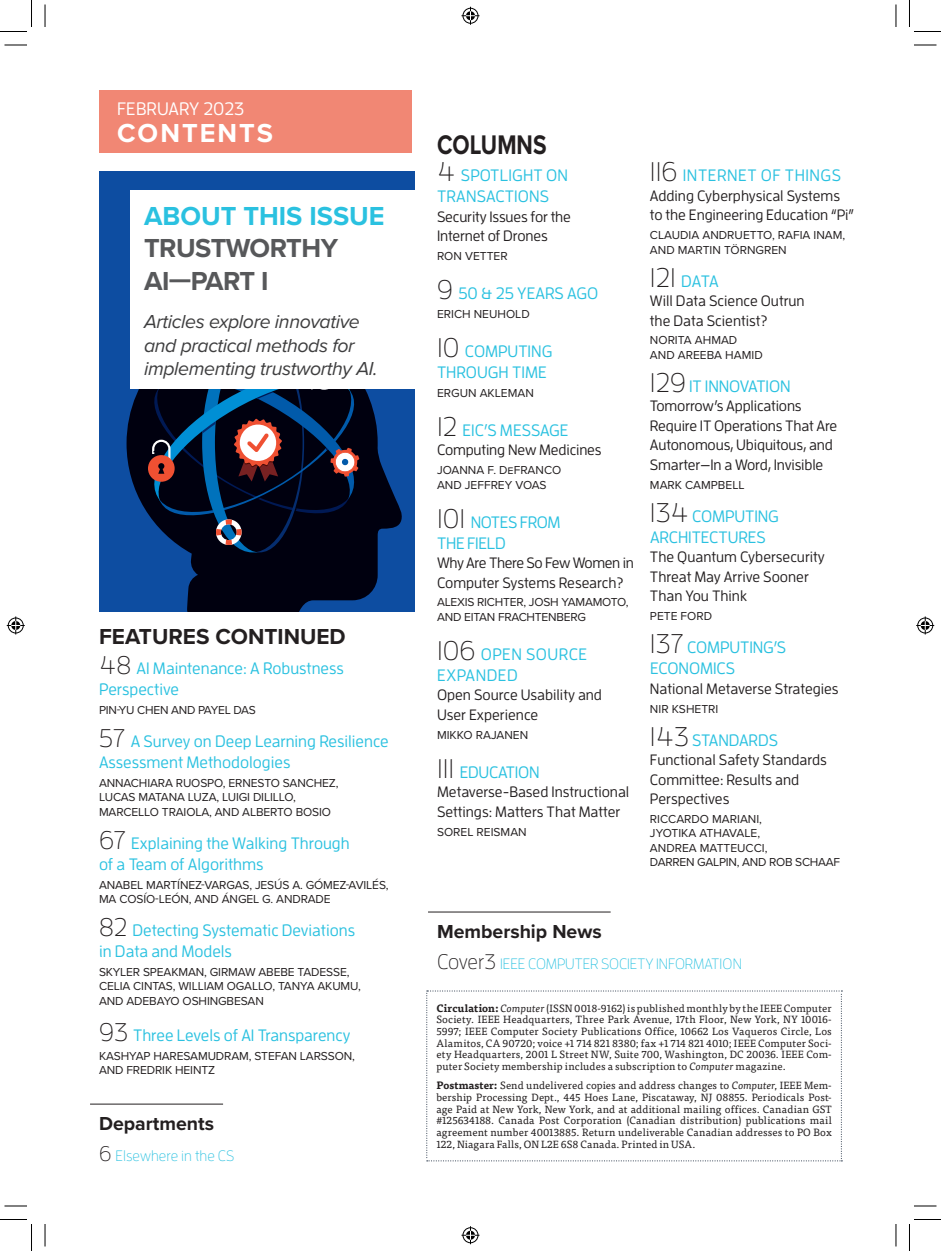
<style>
.page{position:relative;width:941px;height:1251px;background:#fff}
.page>*{position:absolute;margin:0;border:0;box-sizing:border-box;transform-origin:0 0}
.ARTICLE_TITLE{font:700 27.9px "Proxima Nova";color:#231f20;scale:.81 1}
.ABOUT_THIS_ISSUE{font:700 27px/32.4px "Proxima Nova";letter-spacing:-.02em;color:#57585a}
.t1{font:700 27px "Proxima Nova";letter-spacing:.075em;color:#fff}
.ARTICLE_TITLE-2{font:700 22.5px "Proxima Nova";color:#231f20}
.ABOUT_DESCRIPTION{font:italic 19.5px/23.4px "Proxima Nova";letter-spacing:-.02em;color:#3e3e3f}
.SECTION_TITLE_DEPT{font:700 19.5px "Proxima Nova";color:#231f20}
.t2{font:500 18px "Enzo OT";letter-spacing:.005em;color:#fff}
.COLUMN_TITLE{font:500 16.5px/21px "Enzo OT";color:#2ac1e0}
.ARTICLE_TITLE-3{font:500 16.5px/21px "Enzo OT";letter-spacing:-.005em;color:#2ac1e0}
.ARTICLE_TITLE-4{font:500 16.5px/21px "Enzo OT";letter-spacing:.03em;color:#2ac1e0}
.ARTICLE_TITLE_COLUMN{font:500 15px/19.5px "Enzo OT";color:#231f20}
.ARTICLE_TITLE_DEPT{font:300 15px "Enzo OT";letter-spacing:-.01em;color:#2ac1e0}
.ARTICLE_TITLE_COLUMN-2{font:500 15px/19.5px "Enzo OT";letter-spacing:-.02em;color:#231f20}
.AUTHOR{font:12px/14.4px "Proxima Nova";letter-spacing:-.01em;color:#231f20}
.PARAGRAPH__NO_INDENT{font:10.5px/11.7px "Tisa Pro";letter-spacing:.015em;color:#231f20;text-align:justify}
.s1{color:#2ac1e0}
.s2{font-weight:300;font-size:25.5px;color:#231f20}
.s3{font-size:21px;color:#231f20}
.s4{font-weight:300;font-size:27px;color:#231f20}
.s5{font-weight:700}
.s6{font-style:italic}
</style>
<div class="page">
<div style="left:99px;top:90px;width:312px;height:63px;background:#f18774"></div>
<svg style="left:426px;top:990px;width:416px;height:171px"></svg>
<div style="left:99px;top:171px;width:315px;height:440px;background:#0d4da1"></div>
<svg style="left:126px;top:389px;width:276px;height:222px;fill:#00000f"></svg>
<svg style="left:144px;top:389px;width:220px;height:163px;background:#172038"></svg>
<div style="left:130px;top:190px;width:287px;height:199px;background:#fff"></div>
<hr style="left:428px;top:912px;width:182px;height:1px;background:#231f20">
<hr style="left:90px;top:1104px;width:133px;height:1px;background:#231f20">
<svg style="left:4px;top:45px;width:23px;height:1px"></svg>
<svg style="left:914px;top:45px;width:22px;height:1px"></svg>
<svg style="left:4px;top:1206px;width:23px;height:1px"></svg>
<svg style="left:914px;top:1206px;width:22px;height:1px"></svg>
<svg style="left:45px;top:4px;width:1px;height:23px"></svg>
<svg style="left:45px;top:1224px;width:1px;height:22px"></svg>
<svg style="left:895px;top:4px;width:1px;height:23px"></svg>
<svg style="left:895px;top:1224px;width:1px;height:22px"></svg>
<svg style="left:0;top:0;width:32px;height:32px"></svg>
<svg style="left:0;top:1219px;width:32px;height:32px"></svg>
<svg style="left:909px;top:0;width:31px;height:32px"></svg>
<svg style="left:909px;top:1219px;width:31px;height:32px"></svg>
<svg style="left:461px;top:7px;width:18px;height:18px"></svg>
<svg style="left:461px;top:1226px;width:18px;height:18px"></svg>
<svg style="left:7px;top:616px;width:18px;height:18px"></svg>
<svg style="left:916px;top:616px;width:18px;height:18px"></svg>
<p class="t2" style="left:117px;top:99px;width:129px">FEBRUARY 2023</p>
<p class="t1" style="left:117px;top:113px;width:157px">CONTENTS</p>
<p class="ABOUT_THIS_ISSUE" style="left:144px;top:199px;width:242px"><span class="s1">ABOUT THIS ISSUE<br></span>TRUSTWORTHY<br>AI—PART I</p>
<p class="ABOUT_DESCRIPTION" style="left:144px;top:309px;width:235px">Articles explore innovative and practical methods for implementing trustworthy AI.</p>
<p class="ARTICLE_TITLE-2" style="left:99px;top:620px;width:248px">FEATURES CONTINUED</p>
<p class="COLUMN_TITLE" style="left:99px;top:658px;width:246px"><span class="s2">48</span> AI Maintenance: A Robustness<br>Perspective</p>
<p class="AUTHOR" style="left:99px;top:702px;width:158px">PIN-YU CHEN AND PAYEL DAS</p>
<p class="COLUMN_TITLE" style="left:99px;top:730px;width:291px"><span class="s2">57</span> A Survey on Deep Learning Resilience<br>Assessment Methodologies</p>
<p class="AUTHOR" style="left:99px;top:775px;width:241px">ANNACHIARA RUOSPO, ERNESTO SANCHEZ,<br>LUCAS MATANA LUZA, LUIGI DILILLO,<br>MARCELLO TRAIOLA, AND ALBERTO BOSIO</p>
<p class="COLUMN_TITLE" style="left:99px;top:832px;width:252px"><span class="s2">67</span> Explaining the Walking Through of a Team of Algorithms</p>
<p class="AUTHOR" style="left:99px;top:877px;width:291px">ANABEL MARTÍNEZ-VARGAS, JESÚS A. GÓMEZ-AVILÉS,<br>MA COSÍO-LEÓN, AND ÁNGEL G. ANDRADE</p>
<p class="COLUMN_TITLE" style="left:99px;top:919px;width:257px"><span class="s2">82</span> Detecting Systematic Deviations in Data and Models</p>
<p class="AUTHOR" style="left:99px;top:964px;width:263px">SKYLER SPEAKMAN, GIRMAW ABEBE TADESSE,<br>CELIA CINTAS, WILLIAM OGALLO, TANYA AKUMU,<br>AND ADEBAYO OSHINGBESAN</p>
<p class="COLUMN_TITLE" style="left:99px;top:1024px;width:253px"><span class="s2">93</span> Three Levels of AI Transparency</p>
<p class="AUTHOR" style="left:99px;top:1048px;width:257px">KASHYAP HARESAMUDRAM, STEFAN LARSSON,<br>AND FREDRIK HEINTZ</p>
<p class="SECTION_TITLE_DEPT" style="left:99px;top:1109px;width:116px">Departments</p>
<p class="ARTICLE_TITLE_DEPT" style="left:99px;top:1147px;width:137px"><span class="s3">6</span> Elsewhere in the CS</p>
<p class="ARTICLE_TITLE" style="left:437px;top:124px;width:137px">COLUMNS</p>
<p class="ARTICLE_TITLE-3" style="left:437px;top:165px;width:132px"><span class="s4">4</span> SPOTLIGHT ON<br>TRANSACTIONS</p>
<p class="ARTICLE_TITLE_COLUMN" style="left:437px;top:206px;width:135px">Security Issues for the<br>Internet of Drones</p>
<p class="AUTHOR" style="left:437px;top:248px;width:72px">RON VETTER</p>
<p class="ARTICLE_TITLE-3" style="left:437px;top:282px;width:163px"><span class="s4">9</span> 50 &amp; 25 YEARS AGO</p>
<p class="AUTHOR" style="left:437px;top:306px;width:94px">ERICH NEUHOLD</p>
<p class="ARTICLE_TITLE-3" style="left:437px;top:340px;width:117px"><span class="s4">10</span> COMPUTING<br>THROUGH TIME</p>
<p class="AUTHOR" style="left:437px;top:385px;width:98px">ERGUN AKLEMAN</p>
<p class="ARTICLE_TITLE-3" style="left:437px;top:419px;width:133px"><span class="s4">12</span> EIC’S MESSAGE</p>
<p class="ARTICLE_TITLE_COLUMN" style="left:437px;top:440px;width:166px">Computing New Medicines</p>
<p class="AUTHOR" style="left:437px;top:462px;width:126px">JOANNA F. DeFRANCO<br>AND JEFFREY VOAS</p>
<p class="ARTICLE_TITLE-3" style="left:437px;top:511px;width:125px"><span class="s4">101</span> NOTES FROM<br>THE FIELD</p>
<p class="ARTICLE_TITLE_COLUMN-2" style="left:437px;top:553px;width:198px">Why Are There So Few Women in<br>Computer Systems Research?</p>
<p class="AUTHOR" style="left:437px;top:595px;width:193px">ALEXIS RICHTER, JOSH YAMAMOTO,<br>AND EITAN FRACHTENBERG</p>
<p class="ARTICLE_TITLE-4" style="left:437px;top:643px;width:152px"><span class="s4">106</span> OPEN SOURCE<br>EXPANDED</p>
<p class="ARTICLE_TITLE_COLUMN" style="left:437px;top:685px;width:166px">Open Source Usability and<br>User Experience</p>
<p class="AUTHOR" style="left:437px;top:727px;width:93px">MIKKO RAJANEN</p>
<p class="ARTICLE_TITLE-3" style="left:437px;top:761px;width:104px"><span class="s4">111</span> EDUCATION</p>
<p class="ARTICLE_TITLE_COLUMN" style="left:437px;top:782px;width:194px">Metaverse-Based Instructional<br>Settings: Matters That Matter</p>
<p class="AUTHOR" style="left:437px;top:824px;width:91px">SOREL REISMAN</p>
<p class="ARTICLE_TITLE-4" style="left:650px;top:165px;width:192px"><span class="s4">116</span> INTERNET OF THINGS</p>
<p class="ARTICLE_TITLE_COLUMN" style="left:650px;top:186px;width:205px">Adding Cyberphysical Systems to the Engineering Education “Pi”</p>
<p class="AUTHOR" style="left:650px;top:227px;width:197px">CLAUDIA ANDRUETTO, RAFIA INAM,<br>AND MARTIN TÖRNGREN</p>
<p class="ARTICLE_TITLE-3" style="left:650px;top:270px;width:70px"><span class="s4">121</span> DATA</p>
<p class="ARTICLE_TITLE_COLUMN" style="left:650px;top:291px;width:156px">Will Data Science Outrun the Data Scientist?</p>
<p class="AUTHOR" style="left:650px;top:333px;width:114px">NORITA AHMAD<br>AND AREEBA HAMID</p>
<p class="ARTICLE_TITLE-3" style="left:650px;top:375px;width:142px"><span class="s4">129</span> IT INNOVATION</p>
<p class="ARTICLE_TITLE_COLUMN" style="left:650px;top:396px;width:189px">Tomorrow’s Applications<br>Require IT Operations That Are<br>Autonomous, Ubiquitous, and<br>Smarter—In a Word, Invisible</p>
<p class="AUTHOR" style="left:650px;top:477px;width:96px">MARK CAMPBELL</p>
<p class="ARTICLE_TITLE-3" style="left:650px;top:505px;width:130px"><span class="s4">134</span> COMPUTING<br>ARCHITECTURES</p>
<p class="ARTICLE_TITLE_COLUMN" style="left:650px;top:547px;width:176px">The Quantum Cybersecurity<br>Threat May Arrive Sooner<br>Than You Think</p>
<p class="AUTHOR" style="left:650px;top:608px;width:64px">PETE FORD</p>
<p class="ARTICLE_TITLE-3" style="left:650px;top:637px;width:138px"><span class="s4">137</span> COMPUTING’S<br>ECONOMICS</p>
<p class="ARTICLE_TITLE_COLUMN" style="left:650px;top:678px;width:190px">National Metaverse Strategies</p>
<p class="AUTHOR" style="left:650px;top:701px;width:70px">NIR KSHETRI</p>
<p class="ARTICLE_TITLE-3" style="left:650px;top:729px;width:129px"><span class="s4">143</span> STANDARDS</p>
<p class="ARTICLE_TITLE_COLUMN" style="left:650px;top:750px;width:178px">Functional Safety Standards<br>Committee: Results and<br>Perspectives</p>
<p class="AUTHOR" style="left:650px;top:811px;width:192px">RICCARDO MARIANI,<br>JYOTIKA ATHAVALE,<br>ANDREA MATTEUCCI,<br>DARREN GALPIN, AND ROB SCHAAF</p>
<p class="SECTION_TITLE_DEPT" style="left:437px;top:917px;width:166px">Membership News</p>
<p class="ARTICLE_TITLE_DEPT" style="left:437px;top:955px;width:306px"><span class="s3">Cover3</span> IEEE COMPUTER SOCIETY INFORMATION</p>
<p class="PARAGRAPH__NO_INDENT" style="left:436px;top:1002px;width:397px"><span class="s5">Circulation:</span> <span class="s6">Computer</span> (ISSN 0018-9162) is published monthly by the IEEE Computer Society. IEEE Headquarters, Three Park Avenue, 17th Floor, New York, NY 10016- 5997; IEEE Computer Society Publications Office, 10662 Los Vaqueros Circle, Los Alamitos, CA 90720; voice +1 714 821 8380; fax +1 714 821 4010; IEEE Computer Soci&shy;ety Headquarters, 2001 L Street NW, Suite 700, Washington, DC 20036. IEEE Com&shy;puter Society membership includes a subscription to <span class="s6">Computer</span> magazine.</p>
<p class="PARAGRAPH__NO_INDENT" style="left:436px;top:1079px;width:397px"><span class="s5">Postmaster:</span> Send undelivered copies and address changes to <span class="s6">Computer</span>, IEEE Mem&shy;bership Processing Dept., 445 Hoes Lane, Piscataway, NJ 08855. Periodicals Post&shy;age Paid at New York, New York, and at additional mailing offices. Canadian GST #125634188. Canada Post Corporation (Canadian distribution) publications mail agreement number 40013885. Return undeliverable Canadian addresses to PO Box 122, Niagara Falls, ON L2E 6S8 Canada. Printed in USA.</p>
</div>
